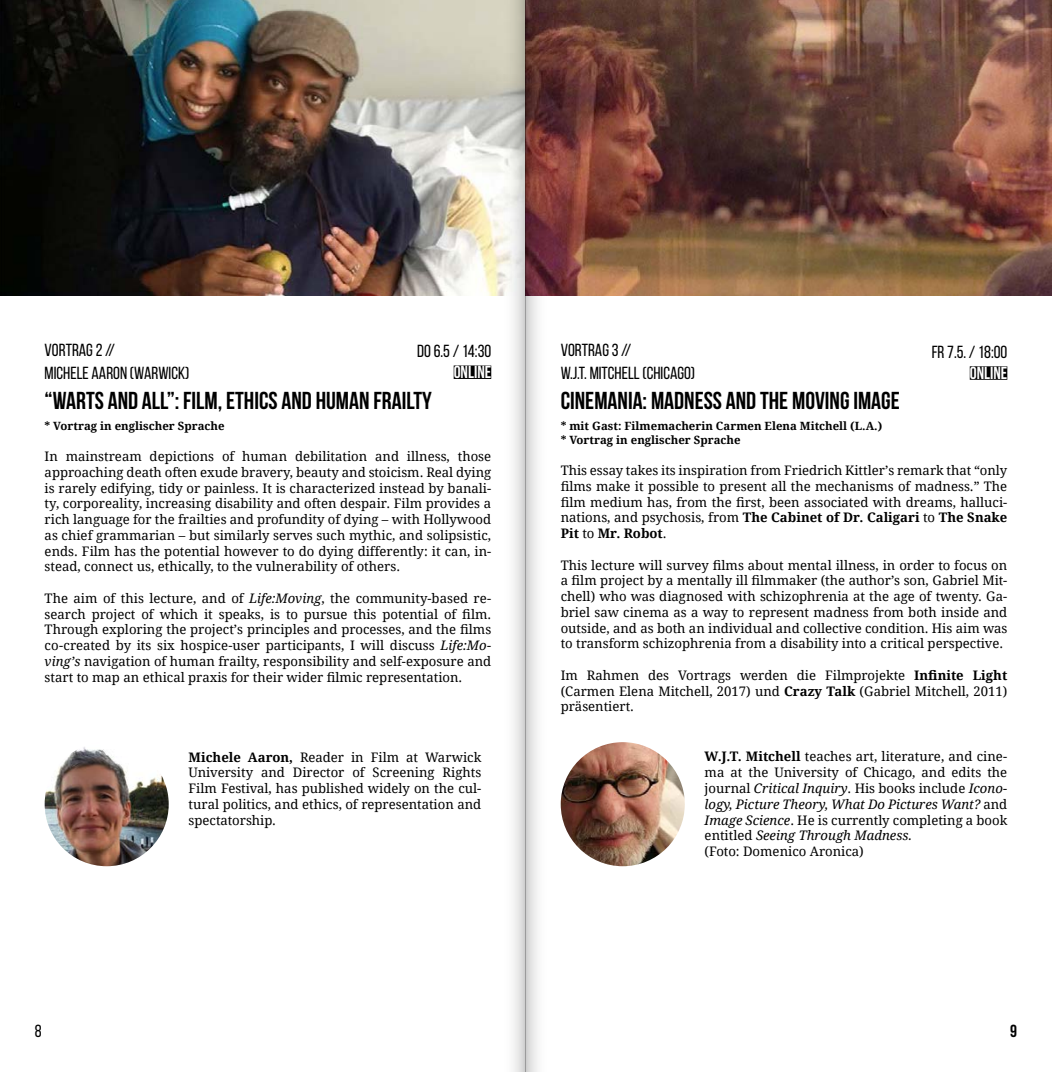
<style>
.page{position:relative;width:1052px;height:1072px;background:#fff}
.page>*{position:absolute;margin:0;border:0;box-sizing:border-box;transform-origin:0 0}
.t1{font:700 24.5px "Bebas Neue";color:#000}
.t2{font:17.5px/22.8px "Bebas Neue";color:#000}
.t3{font:700 17.5px "Bebas Neue";color:#fff}
.t4{font:700 17.5px "Bebas Neue";color:#000}
.t5{font:13.12px/15.8px "Droid Serif";color:#000;text-align:justify}
.t6{font:700 11.38px/14px "Droid Serif";color:#000}
.s1{font-style:italic}
.s2{font-weight:700}
</style>
<div class="page">
<img style="left:0;top:0;width:1052px;height:296px">
<img style="left:45px;top:742px;width:124px;height:124px;border-radius:62px">
<img style="left:561px;top:742px;width:124px;height:124px;border-radius:62px">
<div style="left:454px;top:365px;width:37px;height:14px;background:#000"></div>
<div style="left:969px;top:366px;width:38px;height:14px;background:#000"></div>
<svg style="left:502px;top:0;width:23px;height:1071px"></svg>
<svg style="left:525px;top:0;width:22px;height:1071px"></svg>
<h2 class="t2" style="left:45px;top:339px;width:146px">VORTRAG 2 //<br>MICHELE AARON (WARWICK)</h2>
<h1 class="t1" style="left:45px;top:386px;width:389px">“WARTS AND ALL”: FILM, ETHICS AND HUMAN FRAILTY</h1>
<p class="t6" style="left:45px;top:418px;width:181px">* Vortrag in englischer Sprache</p>
<p class="t5" style="left:45px;top:448px;width:448px">In mainstream depictions of human debilitation and illness, those approaching death often exude bravery, beauty and stoicism. Real dying is rarely edifying, tidy or painless. It is characterized instead by banali&shy;ty, corporeality, increasing disability and often despair. Film provides a rich language for the frailties and profundity of dying – with Hollywood as chief grammarian – but similarly serves such mythic, and solipsistic, ends. Film has the potential however to do dying differently: it can, in&shy;stead, connect us, ethically, to the vulnerability of others.</p>
<p class="t5" style="left:45px;top:590px;width:448px">The aim of this lecture, and of <span class="s1">Life:Moving</span>, the community-based re&shy;search project of which it speaks, is to pursue this potential of film.<br>Through exploring the project’s principles and processes, and the films co-created by its six hospice-user participants, I will discuss <span class="s1">Life:Mo&shy;ving’s</span> navigation of human frailty, responsibility and self-exposure and start to map an ethical praxis for their wider filmic representation.</p>
<h2 class="t2" style="left:417px;top:339px;width:75px">DO 6.5 / 14:30</h2>
<h2 class="t3" style="left:454px;top:362px;width:39px">ONLINE</h2>
<h2 class="t2" style="left:35px;top:1019px;width:8px">8</h2>
<p class="t5" style="left:189px;top:748px;width:294px"><span class="s2">Michele Aaron,</span> Reader in Film at Warwick University and Director of Screening Rights Film Festival, has published widely on the cul&shy;tural politics, and ethics, of representation and spectatorship.</p>
<h2 class="t2" style="left:561px;top:339px;width:136px">VORTRAG 3 //<br>W.J.T. MITCHELL (CHICAGO)</h2>
<h1 class="t1" style="left:561px;top:386px;width:341px">CINEMANIA: MADNESS AND THE MOVING IMAGE</h1>
<p class="t6" style="left:561px;top:418px;width:323px">* mit Gast: Filmemacherin Carmen Elena Mitchell (L.A.) * Vortrag in englischer Sprache</p>
<p class="t5" style="left:561px;top:462px;width:448px">This essay takes its inspiration from Friedrich Kittler’s remark that “only films make it possible to present all the mechanisms of madness.” The film medium has, from the first, been associated with dreams, halluci&shy;nations, and psychosis, from <span class="s2">The Cabinet of Dr. Caligari</span> to <span class="s2">The Snake Pit</span> to <span class="s2">Mr. Robot</span>.</p>
<p class="t5" style="left:561px;top:557px;width:448px">This lecture will survey films about mental illness, in order to focus on a film project by a mentally ill filmmaker (the author’s son, Gabriel Mit&shy;chell) who was diagnosed with schizophrenia at the age of twenty. Ga&shy;briel saw cinema as a way to represent madness from both inside and outside, and as both an individual and collective condition. His aim was to transform schizophrenia from a disability into a critical perspective.</p>
<p class="t5" style="left:561px;top:667px;width:448px">Im Rahmen des Vortrags werden die Filmprojekte <span class="s2">Infinite Light </span>(Carmen Elena Mitchell, 2017) und <span class="s2">Crazy Talk</span> (Gabriel Mitchell, 2011) präsentiert.</p>
<p class="t5" style="left:704px;top:748px;width:304px;text-align:left"><span class="s2">W.J.T. Mitchell</span> teaches art, literature, and cine&shy;ma at the University of Chicago, and edits the journal <span class="s1">Critical Inquiry</span>. His books include <span class="s1">Icono&shy;logy, Picture Theory, What Do Pictures Want?</span> and <span class="s1">Image Science</span>. He is currently completing a book entitled <span class="s1">Seeing Through Madness.<br></span>(Foto: Domenico Aronica)</p>
<h2 class="t2" style="left:931px;top:340px;width:77px">FR 7.5. / 18:00</h2>
<h2 class="t3" style="left:969px;top:363px;width:39px">ONLINE</h2>
<h2 class="t4" style="left:1010px;top:1021px;width:8px">9</h2>
</div>
